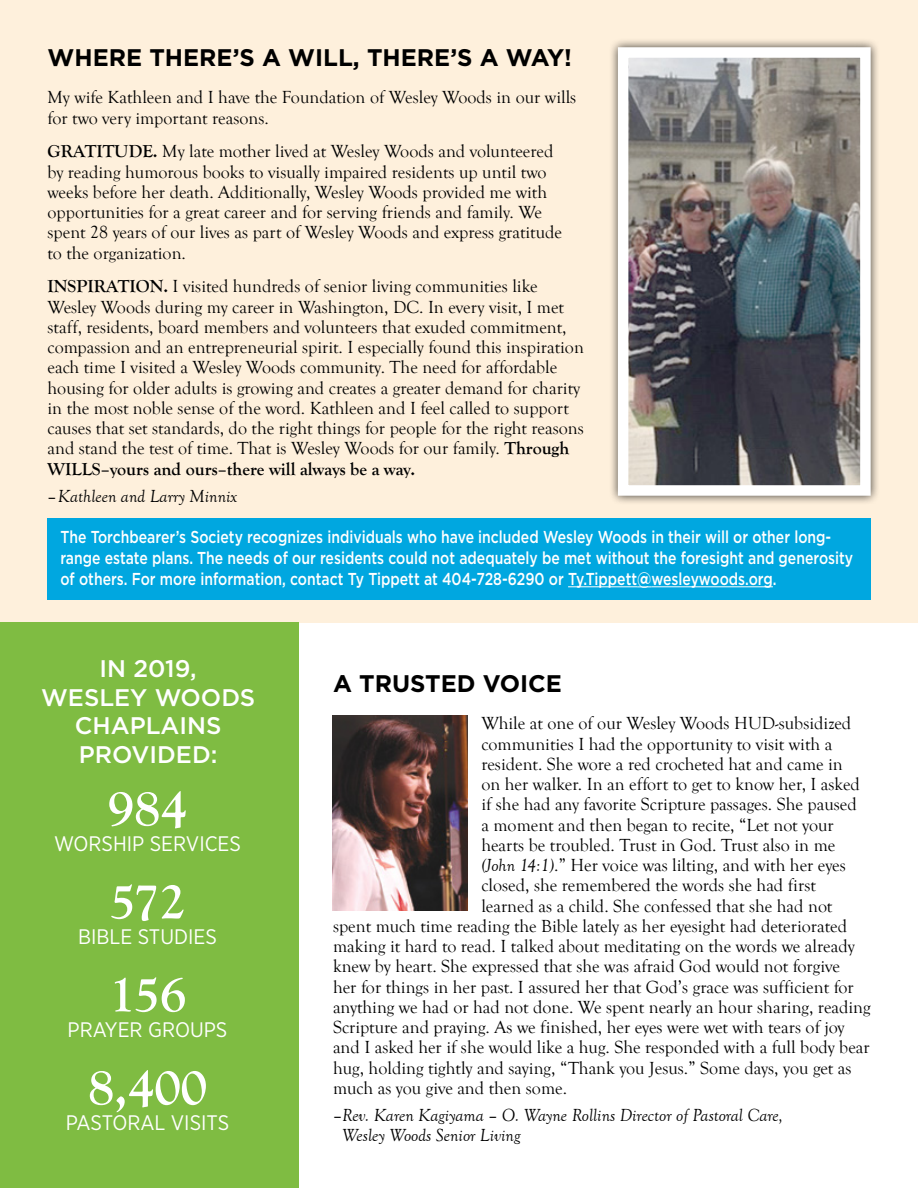
<style>
.page{position:relative;width:918px;height:1188px;background:#fff}
.page>*{position:absolute;margin:0;border:0;box-sizing:border-box;transform-origin:0 0}
.diagram_stats_small{font:700 52.5px "Goudy Old Style T";color:#fff}
.headline_no_subtitle{font:700 24px "Gotham";color:#000}
.sidebar_sub_centered{font:500 24px/28.5px "Gotham";color:#fff;text-align:center}
.diagram_stats_small-2{font:21px "Gotham Narrow";color:#fff}
.body_copy_no_byline{font:18px/20.2px "Goudy Old Style T";color:#000}
.body_copy{font:18px/20.2px "Goudy Old Style T";color:#000}
.byline_at_end{font:italic 18px/20.2px "Goudy Old Style T";color:#000}
.reverse_box_text{font:500 17.25px/21px "Gotham";color:#fff;scale:.81 1}
.s1{font-weight:700}
.s2{font-style:normal}
.s3{font-weight:700;font-size:18px}
.s4{font-style:italic}
</style>
<div class="page">
<div style="left:0;top:0;width:918px;height:622px;background:#fef0dc"></div>
<div style="left:609px;top:38px;width:271px;height:467px;background:#000;opacity:.75"></div>
<img style="left:629px;top:58px;width:231px;height:427px">
<div style="left:618px;top:47px;width:253px;height:449px;border:10px solid #fff"></div>
<div style="left:47px;top:519px;width:824px;height:81px;background:#00a7e0"></div>
<hr style="left:568px;top:586px;width:69px;height:1px;background:#fff">
<svg style="left:637px;top:586px;width:14px;height:1px"></svg>
<hr style="left:651px;top:586px;width:122px;height:1px;background:#fff">
<div style="left:0;top:622px;width:298px;height:566px;background:#7fbc42"></div>
<img style="left:333px;top:716px;width:135px;height:194px">
<hr style="left:917px;top:622px;width:1px;height:138px;background:#f4a81d">
<p class="headline_no_subtitle" style="left:48px;top:42px;width:526px">WHERE THERE’S A WILL, THERE’S A WAY!</p>
<p class="body_copy_no_byline" style="left:48px;top:88px;width:530px">My wife Kathleen and I have the Foundation of Wesley Woods in our wills for two very important reasons.</p>
<p class="body_copy" style="left:48px;top:142px;width:516px"><span class="s1">GRATITUDE.</span> My late mother lived at Wesley Woods and volunteered by reading humorous books to visually impaired residents up until two weeks before her death. Additionally, Wesley Woods provided me with opportunities for a great career and for serving friends and family. We spent 28 years of our lives as part of Wesley Woods and express gratitude to the organization.</p>
<p class="body_copy" style="left:48px;top:277px;width:538px"><span class="s1">INSPIRATION.</span> I visited hundreds of senior living communities like Wesley Woods during my career in Washington, DC. In every visit, I met staff, residents, board members and volunteers that exuded commitment, compassion and an entrepreneurial spirit. I especially found this inspiration each time I visited a Wesley Woods community. The need for affordable housing for older adults is growing and creates a greater demand for charity in the most noble sense of the word. Kathleen and I feel called to support causes that set standards, do the right things for people for the right reasons and stand the test of time. That is Wesley Woods for our family. <span class="s1">Through WILLS–yours and ours–there will always be a way.</span></p>
<p class="byline_at_end" style="left:48px;top:486px;width:191px"><span class="s2">–</span>Kathleen and Larry Minnix</p>
<p class="reverse_box_text" style="left:60px;top:526px;width:980px">The Torchbearer’s Society recognizes individuals who have included Wesley Woods in their will or other long&shy;range estate plans. The needs of our residents could not adequately be met without the foresight and generosity of others. For more information, contact Ty Tippett at 404-728-6290 or Ty.Tippett<span class="s3">@</span>wesleywoods.org.</p>
<p class="sidebar_sub_centered" style="left:41px;top:654px;width:216px">IN 2019,<br>WESLEY WOODS<br>CHAPLAINS<br>PROVIDED:</p>
<p class="diagram_stats_small" style="left:108px;top:779px;width:81px">984</p>
<p class="diagram_stats_small-2" style="left:54px;top:831px;width:188px">WORSHIP SERVICES</p>
<p class="diagram_stats_small" style="left:110px;top:872px;width:78px">572</p>
<p class="diagram_stats_small-2" style="left:78px;top:924px;width:140px">BIBLE STUDIES</p>
<p class="diagram_stats_small" style="left:109px;top:965px;width:79px">156</p>
<p class="diagram_stats_small-2" style="left:68px;top:1017px;width:161px">PRAYER GROUPS</p>
<p class="diagram_stats_small" style="left:88px;top:1058px;width:120px">8,400</p>
<p class="diagram_stats_small-2" style="left:66px;top:1110px;width:165px">PASTORAL VISITS</p>
<p class="headline_no_subtitle" style="left:333px;top:668px;width:230px">A TRUSTED VOICE</p>
<p class="body_copy_no_byline" style="left:481px;top:714px;width:371px">While at one of our Wesley Woods HUD-subsidized</p>
<p class="body_copy_no_byline" style="left:481px;top:734px;width:352px">communities I had the opportunity to visit with a</p>
<p class="body_copy_no_byline" style="left:481px;top:754px;width:363px">resident. She wore a red crocheted hat and came in</p>
<p class="body_copy_no_byline" style="left:481px;top:775px;width:380px">on her walker. In an effort to get to know her, I asked</p>
<p class="body_copy_no_byline" style="left:481px;top:795px;width:377px">if she had any favorite Scripture passages. She paused</p>
<p class="body_copy_no_byline" style="left:481px;top:815px;width:354px">a moment and then began to recite, “Let not your</p>
<p class="body_copy_no_byline" style="left:481px;top:835px;width:356px">hearts be troubled. Trust in God. Trust also in me</p>
<p class="body_copy_no_byline" style="left:481px;top:856px;width:366px"><span class="s4">(John 14:1)</span>.” Her voice was lilting, and with her eyes</p>
<p class="body_copy_no_byline" style="left:481px;top:876px;width:336px">closed, she remembered the words she had first</p>
<p class="body_copy_no_byline" style="left:481px;top:896px;width:353px">learned as a child. She confessed that she had not</p>
<p class="body_copy_no_byline" style="left:333px;top:916px;width:516px">spent much time reading the Bible lately as her eyesight had deteriorated</p>
<p class="body_copy_no_byline" style="left:333px;top:937px;width:523px">making it hard to read. I talked about meditating on the words we already</p>
<p class="body_copy_no_byline" style="left:333px;top:957px;width:508px">knew by heart. She expressed that she was afraid God would not forgive</p>
<p class="body_copy_no_byline" style="left:333px;top:977px;width:522px">her for things in her past. I assured her that God’s grace was sufficient for</p>
<p class="body_copy_no_byline" style="left:333px;top:997px;width:539px">anything we had or had not done. We spent nearly an hour sharing, reading</p>
<p class="body_copy_no_byline" style="left:333px;top:1018px;width:513px">Scripture and praying. As we finished, her eyes were wet with tears of joy</p>
<p class="body_copy_no_byline" style="left:333px;top:1038px;width:538px">and I asked her if she would like a hug. She responded with a full body bear</p>
<p class="body_copy_no_byline" style="left:333px;top:1058px;width:520px">hug, holding tightly and saying, “Thank you Jesus.” Some days, you get as</p>
<p class="body_copy_no_byline" style="left:333px;top:1078px;width:236px">much as you give and then some.</p>
<p class="byline_at_end" style="left:342px;top:1105px;width:442px;text-indent:-9px"><span class="s2">–</span>Rev. Karen Kagiyama <span class="s2">–</span> O. Wayne Rollins Director of Pastoral Care,<br>Wesley Woods Senior Living</p>
</div>
